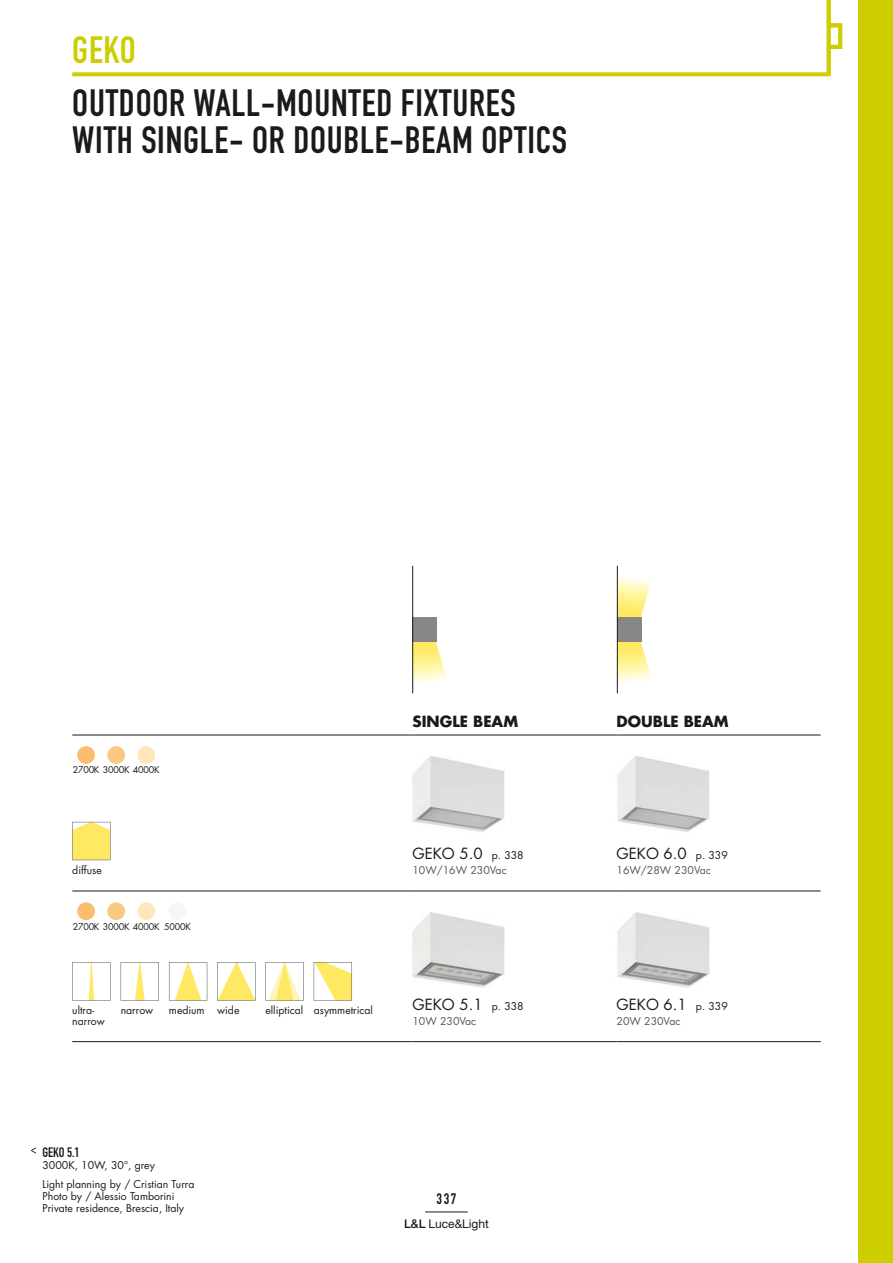
<style>
.page{position:relative;width:893px;height:1263px;background:#fff}
.page>*{position:absolute;margin:0;border:0;box-sizing:border-box;transform-origin:0 0}
.t1{font:37.5px "DIN Engschrift";letter-spacing:.02em;color:#1a1a18}
.t2{font:37.5px "DIN Engschrift";color:#ccce00}
.t3{font:15px "Futura";color:#1a1a18}
.t4{font:700 15px "Futura";color:#1a1a18}
.t5{font:15px "DIN Engschrift";color:#1a1a18}
.t6{font:13.5px "DIN Engschrift";color:#1a1a18}
.t7{font:12px "Helvetica Neue";color:#1a1a18}
.t8{font:10.5px "Futura";color:#1a1a18}
.t9{font:10.5px "Futura";color:#565656}
.t10{font:9px "Futura";letter-spacing:-.025em;color:#1a1a18}
.s1{font-size:10.5px}
.s2{font-weight:500}
</style>
<div class="page">
<hr style="left:425px;top:1212px;width:43px;height:1px;background:#1a1a18">
<img style="left:412px;top:756px;width:93px;height:76px">
<img style="left:617px;top:756px;width:93px;height:76px">
<img style="left:412px;top:912px;width:93px;height:76px">
<img style="left:617px;top:912px;width:93px;height:76px">
<svg style="left:413px;top:641px;width:33px;height:45px"></svg>
<div style="left:413px;top:617px;width:24px;height:24px;background:#878786"></div>
<hr style="left:412px;top:566px;width:1px;height:127px;background:#1a1a18">
<svg style="left:618px;top:641px;width:33px;height:42px"></svg>
<svg style="left:618px;top:577px;width:33px;height:41px"></svg>
<div style="left:617px;top:617px;width:24px;height:24px;background:#878786"></div>
<hr style="left:617px;top:566px;width:1px;height:127px;background:#1a1a18">
<div style="left:77px;top:746px;width:18px;height:18px;background:#fabc6d;border-radius:50%"></div>
<div style="left:137px;top:746px;width:18px;height:18px;background:#ffe6bc;border-radius:50%"></div>
<div style="left:107px;top:746px;width:18px;height:18px;background:#fbc882;border-radius:50%"></div>
<div style="left:77px;top:902px;width:18px;height:18px;background:#fabc6d;border-radius:50%"></div>
<div style="left:137px;top:902px;width:18px;height:18px;background:#ffe6bc;border-radius:50%"></div>
<div style="left:107px;top:902px;width:18px;height:18px;background:#fbc882;border-radius:50%"></div>
<div style="left:169px;top:902px;width:17px;height:18px;background:#f6f6f6;border-radius:50%"></div>
<svg style="left:72px;top:962px;width:39px;height:38px"></svg>
<svg style="left:121px;top:962px;width:38px;height:38px"></svg>
<svg style="left:169px;top:962px;width:38px;height:38px"></svg>
<svg style="left:217px;top:962px;width:38px;height:38px"></svg>
<svg style="left:265px;top:962px;width:39px;height:38px"></svg>
<svg style="left:314px;top:962px;width:38px;height:38px"></svg>
<svg style="left:72px;top:822px;width:39px;height:38px"></svg>
<div style="left:859px;top:0;width:34px;height:1263px;background:#ccce00"></div>
<svg style="left:826px;top:0;width:17px;height:72px"></svg>
<svg style="left:72px;top:72px;width:759px;height:4px;fill:#ccce00"></svg>
<svg style="left:31px;top:1147px;width:5px;height:6px"></svg>
<hr style="left:72px;top:735px;width:340px;height:1px;background:#1a1a18">
<hr style="left:412px;top:735px;width:205px;height:1px;background:#1a1a18">
<hr style="left:617px;top:735px;width:204px;height:1px;background:#1a1a18">
<hr style="left:412px;top:1041px;width:205px;height:1px;background:#1a1a18">
<hr style="left:617px;top:1041px;width:204px;height:1px;background:#1a1a18">
<hr style="left:72px;top:1041px;width:340px;height:1px;background:#1a1a18">
<hr style="left:72px;top:891px;width:340px;height:1px;background:#1a1a18">
<hr style="left:412px;top:891px;width:205px;height:1px;background:#1a1a18">
<hr style="left:617px;top:891px;width:204px;height:1px;background:#1a1a18">
<p class="t2" style="left:72px;top:28px;width:65px">GEKO</p>
<p class="t1" style="left:72px;top:81px;width:445px">OUTDOOR WALL-MOUNTED FIXTURES</p>
<p class="t1" style="left:72px;top:118px;width:496px">WITH SINGLE- OR DOUBLE-BEAM OPTICS</p>
<p class="t10" style="left:73px;top:764px;width:88px">2700K 3000K 4000K</p>
<p class="t8" style="left:72px;top:863px;width:31px">diffuse</p>
<p class="t10" style="left:73px;top:920px;width:88px">2700K 3000K 4000K</p>
<p class="t10" style="left:164px;top:920px;width:28px">5000K</p>
<p class="t8" style="left:72px;top:1003px;width:24px">ultra-</p>
<p class="t8" style="left:72px;top:1013px;width:34px">narrow</p>
<p class="t8" style="left:121px;top:1003px;width:34px">narrow</p>
<p class="t8" style="left:169px;top:1003px;width:37px">medium</p>
<p class="t8" style="left:217px;top:1003px;width:24px">wide</p>
<p class="t8" style="left:265px;top:1003px;width:39px">elliptical</p>
<p class="t8" style="left:314px;top:1003px;width:61px">asymmetrical</p>
<p class="t4" style="left:412px;top:710px;width:107px">SINGLE BEAM</p>
<p class="t4" style="left:617px;top:710px;width:114px">DOUBLE BEAM</p>
<p class="t3" style="left:412px;top:843px;width:113px">GEKO 5.0 <span class="s1">p. 338</span></p>
<p class="t9" style="left:412px;top:863px;width:96px">10W/16W 230Vac</p>
<p class="t3" style="left:412px;top:994px;width:113px">GEKO 5.1 <span class="s1">p. 338</span></p>
<p class="t9" style="left:412px;top:1013px;width:65px">10W 230Vac</p>
<p class="t3" style="left:617px;top:843px;width:113px">GEKO 6.0 <span class="s1">p. 339</span></p>
<p class="t9" style="left:617px;top:863px;width:96px">16W/28W 230Vac</p>
<p class="t3" style="left:617px;top:994px;width:113px">GEKO 6.1 <span class="s1">p. 339</span></p>
<p class="t9" style="left:617px;top:1013px;width:65px">20W 230Vac</p>
<p class="t6" style="left:43px;top:1144px;width:39px">GEKO 5.1</p>
<p class="t8" style="left:43px;top:1158px;width:114px">3000K, 10W, 30°, grey</p>
<p class="t8" style="left:43px;top:1177px;width:153px">Light planning by / Cristian Turra</p>
<p class="t8" style="left:43px;top:1189px;width:134px">Photo by / Alessio Tamborini</p>
<p class="t8" style="left:43px;top:1201px;width:143px">Private residence, Brescia, Italy</p>
<h2 class="t5" style="left:437px;top:1189px;width:21px">337</h2>
<p class="t7" style="left:404px;top:1216px;width:86px"><span class="s2">L&amp;L</span> Luce&amp;Light</p>
</div>
